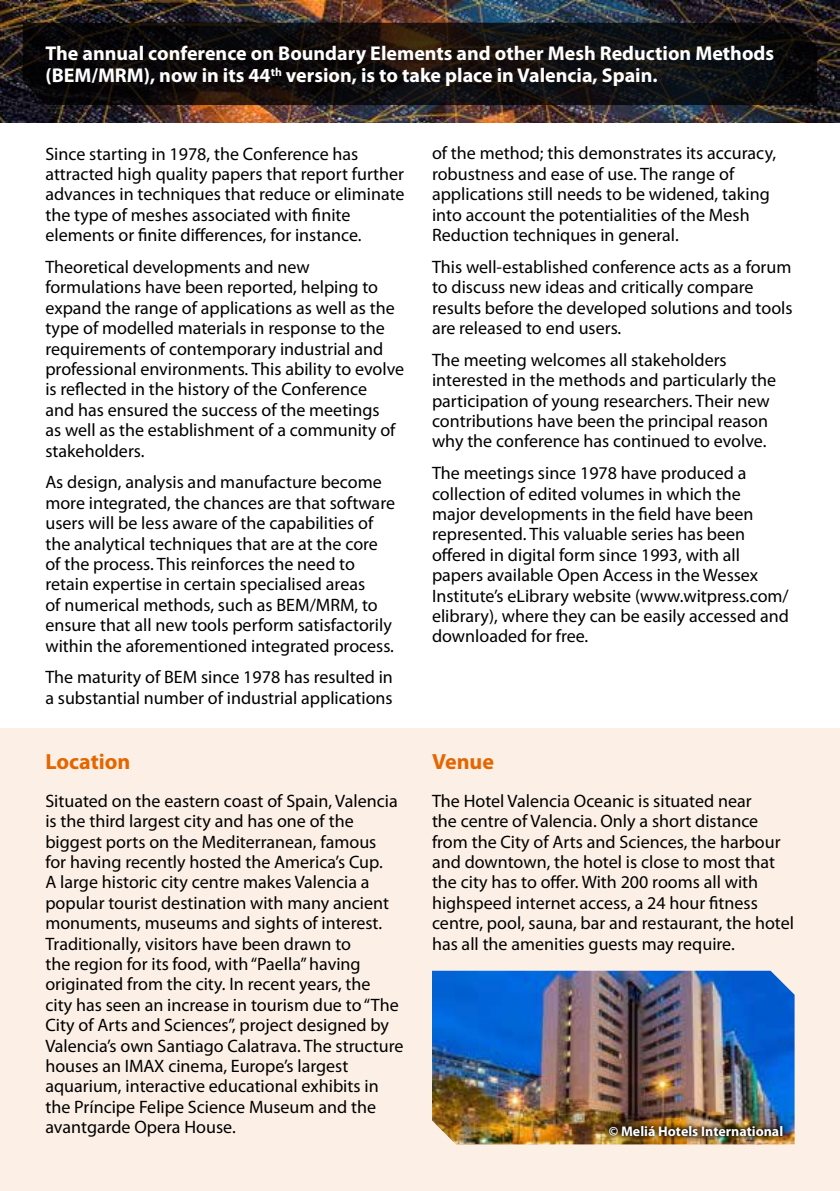
<style>
.page{position:relative;width:840px;height:1191px;background:#fff}
.page>*{position:absolute;margin:0;border:0;box-sizing:border-box;transform-origin:0 0}
.t1{font:700 22px "Myriad Pro";color:#e46600}
.t2{font:700 20px/22px "Myriad Pro";color:#fff}
.t3{font:18px/20.4px "Myriad Pro";color:#000}
.t4{font:700 14px "Myriad Pro";color:#fff}
</style>
<div class="page">
<img style="left:0;top:0;width:839px;height:122px">
<div style="left:0;top:729px;width:839px;height:462px;background:#fcf0e6"></div>
<hr style="left:839px;top:0;width:1px;height:1191px;background:#fcf0e6">
<svg style="left:23px;top:23px;width:793px;height:82px;background:#110e0d"></svg>
<img style="left:432px;top:970px;width:362px;height:174px">
<img style="left:603px;top:1120px;width:184px;height:21px">
<p class="t2" style="left:45px;top:42px;width:730px">The annual conference on Boundary Elements and other Mesh Reduction Methods (BEM/MRM), now in its 44<sup>th</sup> version, is to take place in Valencia, Spain.</p>
<p class="t3" style="left:45px;top:143px;width:360px">Since starting in 1978, the Conference has attracted high quality papers that report further advances in techniques that reduce or eliminate the type of meshes associated with finite elements or finite differences, for instance.</p>
<p class="t3" style="left:45px;top:256px;width:360px">Theoretical developments and new formulations have been reported, helping to expand the range of applications as well as the type of modelled materials in response to the requirements of contemporary industrial and professional environments. This ability to evolve is reflected in the history of the Conference<br>and has ensured the success of the meetings<br>as well as the establishment of a community of stakeholders.</p>
<p class="t3" style="left:45px;top:472px;width:351px">As design, analysis and manufacture become more integrated, the chances are that software users will be less aware of the capabilities of the analytical techniques that are at the core of the process. This reinforces the need to retain expertise in certain specialised areas<br>of numerical methods, such as BEM/MRM, to ensure that all new tools perform satisfactorily within the aforementioned integrated process.</p>
<p class="t3" style="left:45px;top:666px;width:349px">The maturity of BEM since 1978 has resulted in a substantial number of industrial applications</p>
<p class="t1" style="left:45px;top:747px;width:86px">Location</p>
<p class="t3" style="left:45px;top:790px;width:359px">Situated on the eastern coast of Spain, Valencia is the third largest city and has one of the biggest ports on the Mediterranean, famous<br>for having recently hosted the America’s Cup.<br>A large historic city centre makes Valencia a popular tourist destination with many ancient monuments, museums and sights of interest.<br>Traditionally, visitors have been drawn to<br>the region for its food, with “Paella” having originated from the city. In recent years, the<br>city has seen an increase in tourism due to “The City of Arts and Sciences”, project designed by Valencia’s own Santiago Calatrava. The structure houses an IMAX cinema, Europe’s largest aquarium, interactive educational exhibits in the Príncipe Felipe Science Museum and the avantgarde Opera House.</p>
<p class="t3" style="left:432px;top:143px;width:345px">of the method; this demonstrates its accuracy, robustness and ease of use. The range of applications still needs to be widened, taking into account the potentialities of the Mesh Reduction techniques in general.</p>
<p class="t3" style="left:432px;top:256px;width:362px">This well-established conference acts as a forum to discuss new ideas and critically compare results before the developed solutions and tools are released to end users.</p>
<p class="t3" style="left:432px;top:349px;width:345px">The meeting welcomes all stakeholders interested in the methods and particularly the participation of young researchers. Their new contributions have been the principal reason why the conference has continued to evolve.</p>
<p class="t3" style="left:432px;top:462px;width:358px">The meetings since 1978 have produced a collection of edited volumes in which the major developments in the field have been represented. This valuable series has been offered in digital form since 1993, with all papers available Open Access in the Wessex Institute’s eLibrary website (www.witpress.com/ elibrary), where they can be easily accessed and downloaded for free.</p>
<p class="t1" style="left:432px;top:747px;width:64px">Venue</p>
<p class="t3" style="left:432px;top:790px;width:363px">The Hotel Valencia Oceanic is situated near<br>the centre of Valencia. Only a short distance from the City of Arts and Sciences, the harbour and downtown, the hotel is close to most that the city has to offer. With 200 rooms all with highspeed internet access, a 24 hour fitness centre, pool, sauna, bar and restaurant, the hotel has all the amenities guests may require.</p>
<p class="t4" style="left:608px;top:1122px;width:176px">© Meliá Hotels International</p>
</div>
